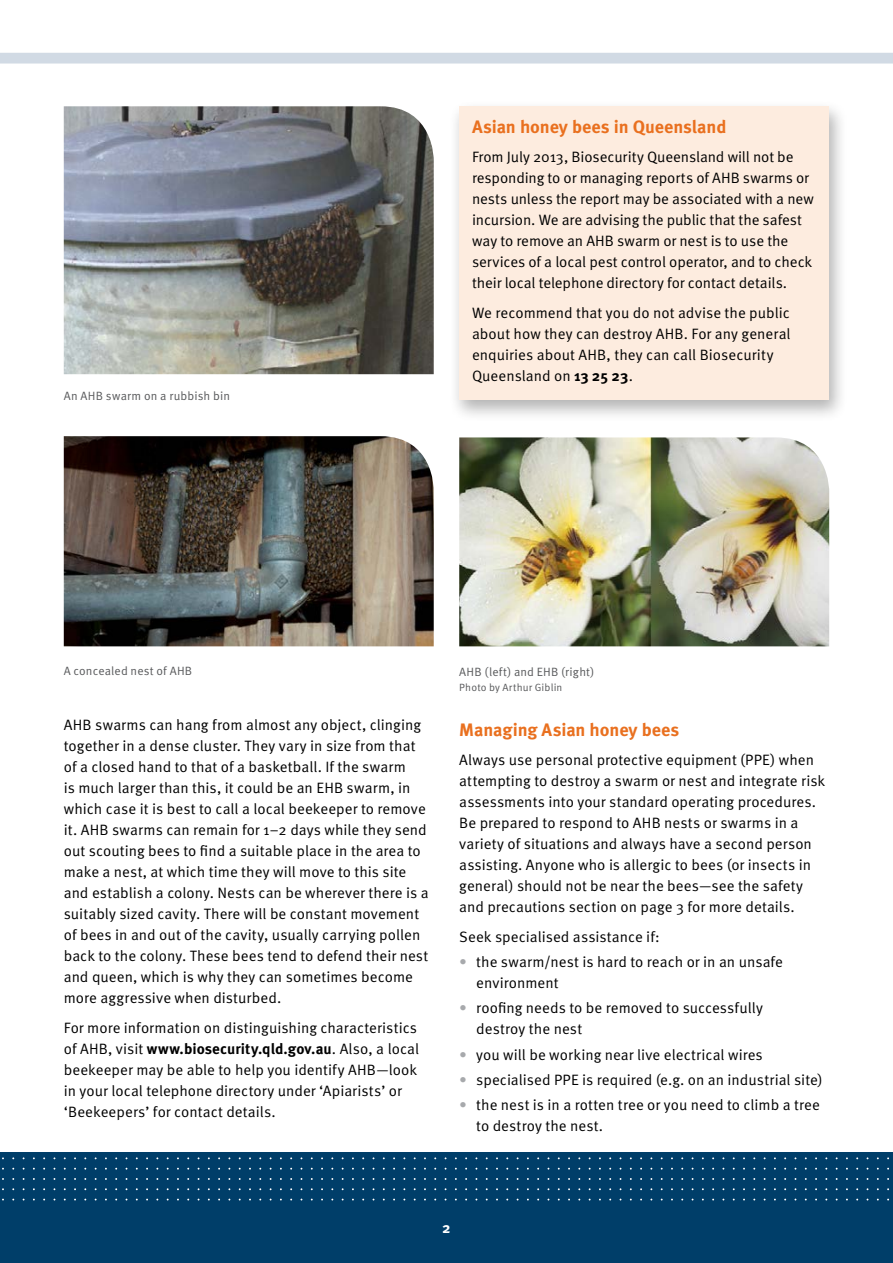
<style>
.page{position:relative;width:893px;height:1263px;background:#fff}
.page>*{position:absolute;margin:0;border:0;box-sizing:border-box;transform-origin:0 0}
.body{font:700 18px "Meta OT";letter-spacing:-.005em;color:#e9701f}
.h01{font:700 18px "Meta OT";letter-spacing:-.01em;color:#e9701f}
.body-2{font:15px/21px "Meta OT";color:#000}
.body-beforebullet{font:15px "Meta OT";color:#000}
.body-3{font:700 15px "Meta OT";color:#fff}
.t1{font:12px "Meta OT";letter-spacing:.01em;color:#58595b}
.t2{font:10.5px "Meta OT";letter-spacing:.015em;color:#58595b}
.s1{font-weight:700}
.s2{color:#a7a9ac}
</style>
<div class="page">
<div style="left:0;top:1152px;width:893px;height:111px;background:#003e69"></div>
<div style="left:0;top:53px;width:893px;height:11px;background:#d1dae4"></div>
<img style="left:64px;top:436px;width:370px;height:210px">
<img style="left:64px;top:106px;width:370px;height:268px">
<div style="left:449px;top:100px;width:399px;height:322px;background:#000;opacity:.3"></div>
<div style="left:459px;top:106px;width:370px;height:294px;background:#fdecdf"></div>
<img style="left:459px;top:437px;width:370px;height:209px">
<p class="t1" style="left:64px;top:388px;width:168px">An AHB swarm on a rubbish bin</p>
<p class="body" style="left:472px;top:115px;width:256px">Asian honey bees in Queensland</p>
<p class="body-2" style="left:472px;top:147px;width:343px">From July 2013, Biosecurity Queensland will not be responding to or managing reports of AHB swarms or nests unless the report may be associated with a new incursion. We are advising the public that the safest way to remove an AHB swarm or nest is to use the services of a local pest control operator, and to check their local telephone directory for contact details.</p>
<p class="body-2" style="left:472px;top:302px;width:320px">We recommend that you do not advise the public about how they can destroy AHB. For any general enquiries about AHB, they can call Biosecurity Queensland on <span class="s1">13 25 23</span>.</p>
<p class="t1" style="left:64px;top:664px;width:130px">A concealed nest of AHB</p>
<p class="body-2" style="left:64px;top:715px;width:366px">AHB swarms can hang from almost any object, clinging together in a dense cluster. They vary in size from that of a closed hand to that of a basketball. If the swarm<br>is much larger than this, it could be an EHB swarm, in which case it is best to call a local beekeeper to remove it. AHB swarms can remain for 1–2 days while they send out scouting bees to find a suitable place in the area to make a nest, at which time they will move to this site and establish a colony. Nests can be wherever there is a suitably sized cavity. There will be constant movement of bees in and out of the cavity, usually carrying pollen back to the colony. These bees tend to defend their nest and queen, which is why they can sometimes become more aggressive when disturbed.</p>
<p class="body-2" style="left:64px;top:1017px;width:357px">For more information on distinguishing characteristics of AHB, visit <span class="s1">www.biosecurity.qld.gov.au</span>. Also, a local beekeeper may be able to help you identify AHB—look in your local telephone directory under ‘Apiarists’ or ‘Beekeepers’ for contact details.</p>
<p class="t1" style="left:459px;top:665px;width:137px">AHB (left) and EHB (right)</p>
<p class="t2" style="left:459px;top:681px;width:105px">Photo by Arthur Giblin</p>
<p class="h01" style="left:459px;top:718px;width:222px">Managing Asian honey bees</p>
<p class="body-2" style="left:459px;top:750px;width:367px">Always use personal protective equipment (PPE) when attempting to destroy a swarm or nest and integrate risk assessments into your standard operating procedures.<br>Be prepared to respond to AHB nests or swarms in a variety of situations and always have a second person assisting. Anyone who is allergic to bees (or insects in general) should not be near the bees—see the safety and precautions section on page 3 for more details.</p>
<p class="body-beforebullet" style="left:459px;top:928px;width:202px">Seek specialised assistance if:</p>
<p class="body-2" style="left:476px;top:952px;width:308px;text-indent:-17px"><span class="s2">•</span> the swarm/nest is hard to reach or in an unsafe environment</p>
<p class="body-2" style="left:476px;top:998px;width:288px;text-indent:-17px"><span class="s2">•</span> roofing needs to be removed to successfully destroy the nest</p>
<p class="body-2" style="left:459px;top:1044px;width:305px"><span class="s2">•</span> you will be working near live electrical wires</p>
<p class="body-2" style="left:459px;top:1069px;width:365px"><span class="s2">•</span> specialised PPE is required (e.g. on an industrial site)</p>
<p class="body-2" style="left:476px;top:1095px;width:345px;text-indent:-17px"><span class="s2">•</span> the nest is in a rotten tree or you need to climb a tree to destroy the nest.</p>
<p class="body-3" style="left:442px;top:1218px;width:10px">2</p>
</div>
